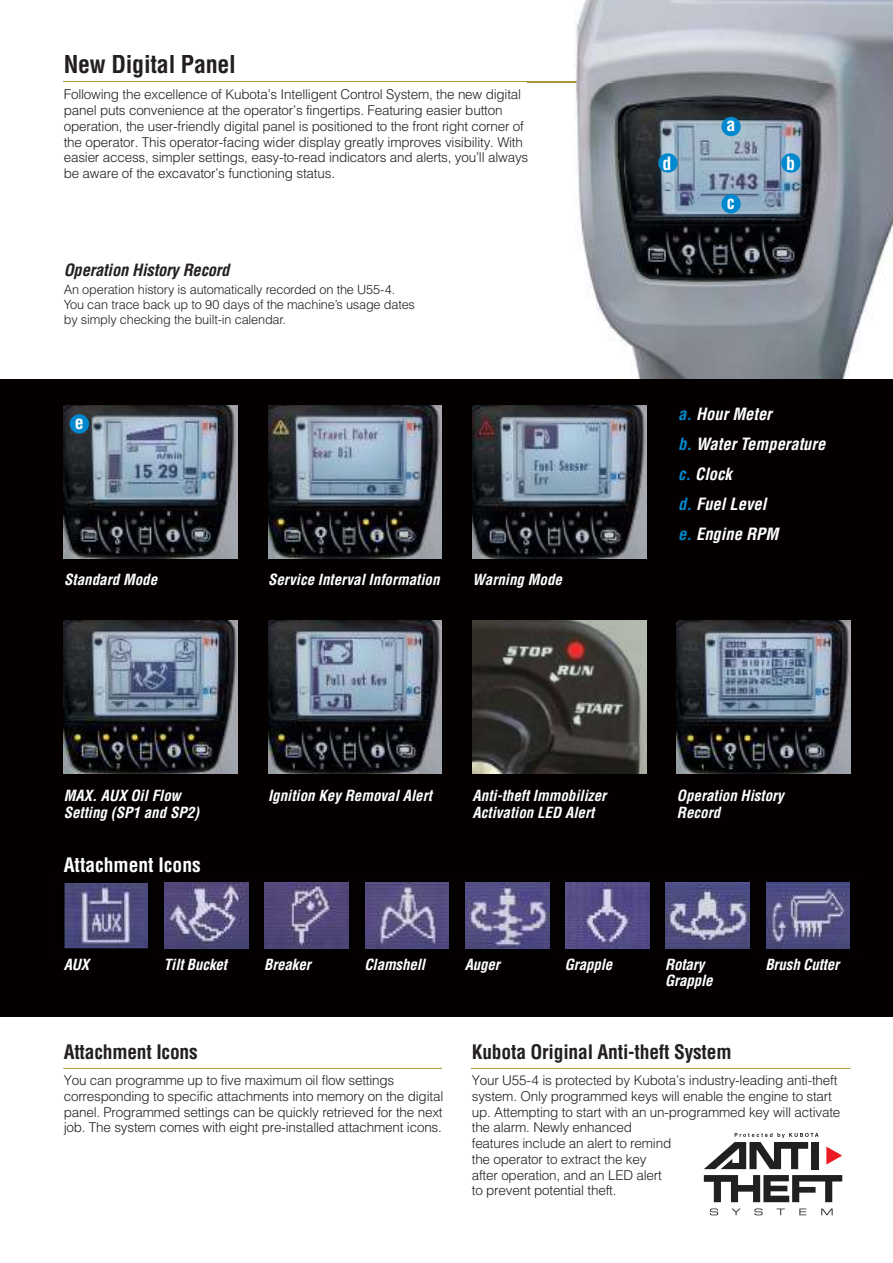
<style>
.page{position:relative;width:893px;height:1263px;background:#fff}
.page>*{position:absolute;margin:0;border:0;box-sizing:border-box;transform-origin:0 0}
.t1{font:700 condensed 24px "Helvetica";letter-spacing:-.01em;color:#231f20}
.t2{font:700 condensed 19.5px "Helvetica";letter-spacing:-.01em;color:#231f20}
.t3{font:700 condensed 19.5px "Helvetica";color:#fff}
.t4{font:700 condensed 18px "Helvetica";color:#fff}
.t5{font:italic 700 condensed 16.5px/30px "Helvetica";color:#fff}
.t6{font:italic 700 condensed 16.5px "Helvetica";letter-spacing:-.01em;color:#231f20}
.t7{font:italic 700 condensed 15px/16.5px "Helvetica";color:#fff}
.t8{font:300 13.5px/15.8px "Helvetica";letter-spacing:-.015em;color:#231f20}
.t9{font:300 12.75px/15px "Helvetica";letter-spacing:-.015em;color:#231f20}
.s1{color:#0088ce}
</style>
<div class="page">
<hr style="left:63px;top:82px;width:796px;height:1px;background:#a69937">
<img style="left:528px;top:0;width:365px;height:379px">
<img style="left:528px;top:82px;width:331px;height:1px">
<div style="left:0;top:379px;width:893px;height:638px;background:#040000"></div>
<img style="left:64px;top:882px;width:185px;height:67px">
<img style="left:64px;top:883px;width:84px;height:65px">
<img style="left:155px;top:882px;width:1px;height:67px">
<img style="left:165px;top:882px;width:83px;height:67px">
<img style="left:264px;top:882px;width:386px;height:67px">
<img style="left:265px;top:882px;width:83px;height:67px">
<img style="left:356px;top:882px;width:1px;height:67px">
<img style="left:365px;top:882px;width:84px;height:67px">
<img style="left:456px;top:882px;width:1px;height:67px">
<img style="left:465px;top:882px;width:84px;height:67px">
<img style="left:556px;top:882px;width:1px;height:67px">
<img style="left:566px;top:882px;width:83px;height:67px">
<img style="left:665px;top:882px;width:85px;height:67px">
<img style="left:666px;top:882px;width:83px;height:67px">
<img style="left:766px;top:882px;width:84px;height:67px">
<hr style="left:471px;top:1068px;width:379px;height:1px;background:#a69937">
<hr style="left:63px;top:1068px;width:379px;height:1px;background:#a69937">
<div style="left:721px;top:117px;width:20px;height:19px;background:#0088ce;border-radius:50%"></div>
<div style="left:781px;top:153px;width:19px;height:20px;background:#0088ce;border-radius:50%"></div>
<div style="left:658px;top:153px;width:19px;height:20px;background:#0088ce;border-radius:50%"></div>
<div style="left:721px;top:194px;width:20px;height:20px;background:#0088ce;border-radius:50%"></div>
<img style="left:268px;top:405px;width:174px;height:153px">
<img style="left:472px;top:405px;width:174px;height:153px">
<img style="left:64px;top:621px;width:173px;height:153px">
<img style="left:268px;top:621px;width:174px;height:153px">
<img style="left:472px;top:621px;width:174px;height:153px">
<img style="left:677px;top:621px;width:173px;height:153px">
<img style="left:64px;top:405px;width:173px;height:153px">
<div style="left:70px;top:414px;width:19px;height:20px;background:#0088ce;border-radius:50%"></div>
<svg style="left:710px;top:1209px;width:8px;height:6px"></svg>
<svg style="left:732px;top:1209px;width:8px;height:6px"></svg>
<svg style="left:754px;top:1209px;width:8px;height:6px"></svg>
<svg style="left:777px;top:1209px;width:8px;height:6px"></svg>
<svg style="left:799px;top:1209px;width:7px;height:6px"></svg>
<svg style="left:821px;top:1209px;width:11px;height:6px"></svg>
<svg style="left:704px;top:1175px;width:138px;height:27px"></svg>
<svg style="left:826px;top:1147px;width:16px;height:18px"></svg>
<svg style="left:704px;top:1133px;width:114px;height:36px"></svg>
<h1 class="t1" style="left:64px;top:55px;width:174px">New Digital Panel</h1>
<p class="t8" style="left:64px;top:88px;width:466px">Following the excellence of Kubota’s Intelligent Control System, the new digital panel puts convenience at the operator’s fingertips. Featuring easier button operation, the user-friendly digital panel is positioned to the front right corner of the operator. This operator-facing wider display greatly improves visibility. With easier access, simpler settings, easy-to-read indicators and alerts, you’ll always be aware of the excavator’s functioning status.</p>
<p class="t6" style="left:64px;top:263px;width:167px">Operation History Record</p>
<p class="t9" style="left:64px;top:283px;width:353px">An operation history is automatically recorded on the U55-4.<br>You can trace back up to 90 days of the machine’s usage dates by simply checking the built-in calendar.</p>
<h3 class="t4" style="left:75px;top:415px;width:10px">e</h3>
<p class="t7" style="left:64px;top:572px;width:94px">Standard Mode</p>
<p class="t7" style="left:268px;top:572px;width:173px">Service Interval Information</p>
<p class="t7" style="left:472px;top:572px;width:91px">Warning Mode</p>
<h3 class="t4" style="left:726px;top:117px;width:10px">a</h3>
<h3 class="t4" style="left:662px;top:156px;width:10px">d</h3>
<h3 class="t4" style="left:786px;top:156px;width:10px">b</h3>
<h3 class="t4" style="left:727px;top:195px;width:9px">c</h3>
<p class="t5" style="left:678px;top:400px;width:148px"><span class="s1">a.</span> Hour Meter<br><span class="s1">b.</span> Water Temperature <span class="s1">c.</span> Clock<br><span class="s1">d.</span> Fuel Level<br><span class="s1">e.</span> Engine RPM</p>
<p class="t7" style="left:64px;top:789px;width:137px">MAX. AUX Oil Flow<br>Setting (SP1 and SP2)</p>
<p class="t7" style="left:268px;top:789px;width:165px">Ignition Key Removal Alert</p>
<p class="t7" style="left:472px;top:789px;width:135px">Anti-theft Immobilizer<br>Activation LED Alert</p>
<p class="t7" style="left:677px;top:789px;width:109px">Operation History<br>Record</p>
<h2 class="t3" style="left:64px;top:857px;width:139px">Attachment Icons</h2>
<p class="t7" style="left:64px;top:958px;width:27px">AUX</p>
<p class="t7" style="left:164px;top:958px;width:65px">Tilt Bucket</p>
<p class="t7" style="left:264px;top:958px;width:48px">Breaker</p>
<p class="t7" style="left:364px;top:958px;width:62px">Clamshell</p>
<p class="t7" style="left:465px;top:958px;width:37px">Auger</p>
<p class="t7" style="left:565px;top:958px;width:49px">Grapple</p>
<p class="t7" style="left:665px;top:958px;width:49px">Rotary<br>Grapple</p>
<p class="t7" style="left:765px;top:958px;width:75px">Brush Cutter</p>
<h2 class="t2" style="left:64px;top:1044px;width:136px">Attachment Icons</h2>
<p class="t8" style="left:64px;top:1074px;width:381px">You can programme up to five maximum oil flow settings corresponding to specific attachments into memory on the digital panel. Programmed settings can be quickly retrieved for the next job. The system comes with eight pre-installed attachment icons.</p>
<h2 class="t2" style="left:472px;top:1044px;width:261px">Kubota Original Anti-theft System</h2>
<p class="t8" style="left:472px;top:1074px;width:370px">Your U55-4 is protected by Kubota’s industry-leading anti-theft system. Only programmed keys will enable the engine to start up. Attempting to start with an un-programmed key will activate the alarm. Newly enhanced<br>features include an alert to remind<br>the operator to extract the key<br>after operation, and an LED alert<br>to prevent potential theft.</p>
</div>
